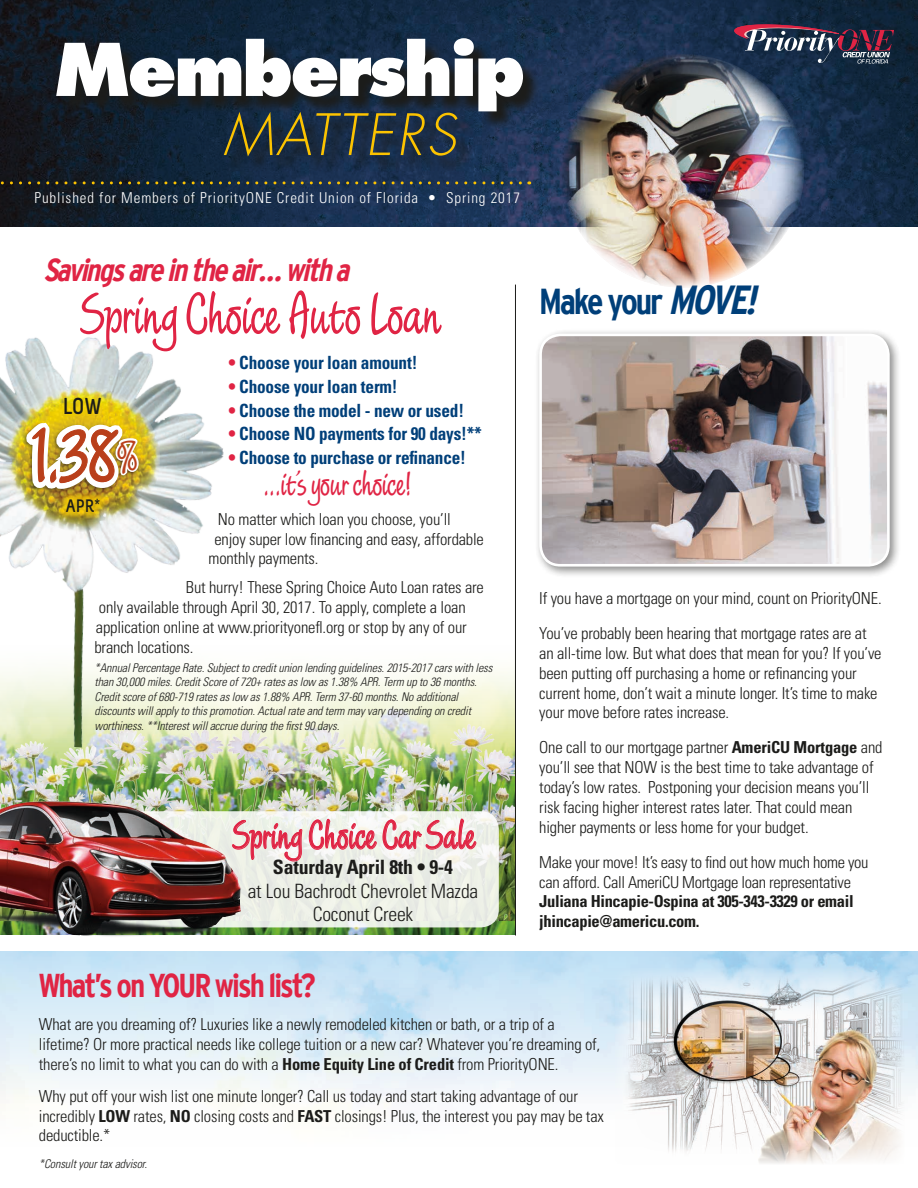
<style>
.page{position:relative;width:918px;height:1188px;background:#fff}
.page>*{position:absolute;margin:0;border:0;box-sizing:border-box;transform-origin:0 0}
.t1{font:87.9px "Limehouse Script Std";color:#b93f1b;scale:.91 1}
.t2{font:800 70.5px "Futura LT";letter-spacing:-.04em;color:#fff}
.t3{font:63.45px "Limehouse Script Std";letter-spacing:-.03em;color:#e02444}
.t4{font:italic 300 55.5px "Futura LT";letter-spacing:.05em;color:#fcc300}
.t5{font:43.8px "Limehouse Script Std";letter-spacing:-.02em;color:#e02444}
.t6{font:37.95px "Limehouse Script Std";letter-spacing:-.03em;color:#e02444}
.t7{font:700 condensed 36px "Interstate Plus";letter-spacing:-.06em;color:#003f79}
.t8{font:700 condensed 33px "Interstate Plus";letter-spacing:-.06em;color:#e02444}
.t9{font:italic 700 condensed 31.65px "Interstate Plus";color:#e02444}
.t10{font:700 23.1px "Melbourne";color:#1c1c1a}
.t11{font:300 condensed 19.65px/23.7px "Univers";letter-spacing:-.01em;color:#1c1c1a;text-align:center}
.t12{font:700 condensed 19.65px "Univers";letter-spacing:-.01em;color:#1c1c1a}
.t13{font:700 condensed 18.15px "Univers";letter-spacing:-.01em;color:#003f79;scale:.95 1}
.t14{font:700 18px "Melbourne";color:#1c1c1a}
.t15{font:300 condensed 16.5px/19.8px "Univers";letter-spacing:-.01em;color:#1c1c1a}
.t16{font:700 condensed 16.5px/19.8px "Univers";letter-spacing:-.02em;color:#1c1c1a}
.t17{font:300 condensed 15px "Univers";letter-spacing:.06em;color:#fff}
.t18{font:italic 300 condensed 12px/14.4px "Univers";letter-spacing:-.01em;color:#1c1c1a}
.s1{color:#e02444}
.s2{font-size:46.95px}
.s3{font-family:"Arial Narrow";font-weight:400}
.s4{font-style:italic;font-size:40.5px}
.s5{font-weight:700}
</style>
<div class="page">
<svg style="left:0;top:952px;width:918px;height:151px"></svg>
<img style="left:241px;top:659px;width:274px;height:276px">
<img style="left:0;top:758px;width:220px;height:43px">
<img style="left:220px;top:707px;width:295px;height:214px">
<hr style="left:515px;top:285px;width:1px;height:650px;background:#1c1c1a">
<img style="left:0;top:495px;width:268px;height:263px">
<img style="left:6px;top:495px;width:154px;height:37px">
<div style="left:57px;top:492px;width:51px;height:28px;background:#ffd000;opacity:.71"></div>
<div style="left:534px;top:329px;width:367px;height:249px;background:#1c1c1a;opacity:.5"></div>
<img style="left:541px;top:335px;width:347px;height:230px">
<div style="left:539px;top:334px;width:351px;height:233px;border:3px solid #fff;border-radius:20px"></div>
<div style="left:54px;top:811px;width:445px;height:116px;background:#ecf0e6;border-radius:18px"></div>
<svg style="left:232px;top:800px;width:71px;height:91px"></svg>
<svg style="left:309px;top:800px;width:168px;height:91px"></svg>
<img style="left:0;top:801px;width:241px;height:135px">
<img style="left:615px;top:968px;width:289px;height:196px">
<img style="left:0;top:0;width:918px;height:227px">
<svg style="left:59px;top:41px;width:482px;height:133px;background:#17222e"></svg>
<svg style="left:734px;top:24px;width:160px;height:40px;background:#50475c"></svg>
<svg style="left:0;top:105px;width:530px;height:390px"></svg>
<img style="left:562px;top:54px;width:242px;height:234px">
<h2 class="t2" style="left:54px;top:25px;width:473px">Membership</h2>
<h3 class="t4" style="left:223px;top:101px;width:234px">MATTERS</h3>
<p class="t17" style="left:34px;top:189px;width:487px">Published for Members of PriorityONE Credit Union of Florida • Spring 2017</p>
<h3 class="t9" style="left:43px;top:252px;width:315px">Savingsareintheair… witha</h3>
<h3 class="t3" style="left:80px;top:280px;width:363px">Spring Choice Auto Loan</h3>
<p class="t13" style="left:229px;top:352px;width:200px"><span class="s1">•</span> Choose your loan amount!</p>
<p class="t13" style="left:229px;top:375px;width:179px"><span class="s1">•</span> Choose your loan term!</p>
<p class="t13" style="left:229px;top:399px;width:249px"><span class="s1">•</span> Choose the model - new or used!</p>
<p class="t13" style="left:229px;top:423px;width:268px"><span class="s1">•</span> Choose NO payments for 90 days!**</p>
<p class="t13" style="left:229px;top:446px;width:251px"><span class="s1">•</span> Choose to purchase or refinance!</p>
<h3 class="t6" style="left:263px;top:463px;width:150px">...it’s your choice!</h3>
<h3 class="t10" style="left:63px;top:394px;width:40px">LOW</h3>
<h1 class="t1" style="left:32px;top:407px;width:118px">1.38<span class="s2">%</span></h1>
<p class="t14" style="left:66px;top:496px;width:36px">APR<span class="s3">*</span></p>
<p class="t15" style="left:218px;top:509px;width:234px">No matter which loan you choose, you’ll</p>
<p class="t15" style="left:214px;top:529px;width:271px">enjoy super low financing and easy, affordable</p>
<p class="t15" style="left:208px;top:549px;width:112px">monthly payments.</p>
<p class="t15" style="left:94px;top:578px;width:391px;text-indent:92px">But hurry! These Spring Choice Auto Loan rates are only available through April 30, 2017. To apply, complete a loan application online at www.priorityonefl.org or stop by any of our branch locations.</p>
<p class="t18" style="left:94px;top:661px;width:400px">*Annual Percentage Rate. Subject to credit union lending guidelines. 2015-2017 cars with less than 30,000 miles. Credit Score of 720+ rates as low as 1.38% APR. Term up to 36 months.<br>Credit score of 680-719 rates as low as 1.88% APR. Term 37-60 months. No additional discounts will apply to this promotion. Actual rate and term may vary depending on credit worthiness. **Interest will accrue during the first 90 days.</p>
<h3 class="t5" style="left:233px;top:811px;width:245px">Spring Choice Car Sale</h3>
<p class="t12" style="left:273px;top:855px;width:182px">Saturday April 8th • 9-4</p>
<p class="t11" style="left:248px;top:879px;width:232px">at Lou Bachrodt Chevrolet Mazda<br>Coconut Creek</p>
<h3 class="t7" style="left:539px;top:281px;width:228px">Make your <span class="s4">MOVE!</span></h3>
<p class="t15" style="left:539px;top:581px;width:344px;line-height:35.1px">If you have a mortgage on your mind, count on PriorityONE.<br>You’ve probably been hearing that mortgage rates are at</p>
<p class="t15" style="left:539px;top:643px;width:344px">an all-time low. But what does that mean for you? If you’ve been putting off purchasing a home or refinancing your current home, don’t wait a minute longer. It’s time to make your move before rates increase.</p>
<p class="t15" style="left:539px;top:738px;width:345px">One call to our mortgage partner <span class="s5">AmeriCU Mortgage</span> and you’ll see that NOW is the best time to take advantage of today’s low rates. Postponing your decision means you’ll risk facing higher interest rates later. That could mean higher payments or less home for your budget.</p>
<p class="t15" style="left:539px;top:852px;width:331px">Make your move! It’s easy to find out how much home you can afford. Call AmeriCU Mortgage loan representative</p>
<p class="t16" style="left:539px;top:892px;width:316px">Juliana Hincapie-Ospina at 305-343-3329 or email jhincapie@americu.com.</p>
<h3 class="t8" style="left:39px;top:967px;width:279px">What’s on YOUR wish list?</h3>
<p class="t15" style="left:39px;top:1014px;width:563px">What are you dreaming of? Luxuries like a newly remodeled kitchen or bath, or a trip of a lifetime? Or more practical needs like college tuition or a new car? Whatever you’re dreaming of, there’s no limit to what you can do with a <span class="s5">Home Equity Line of Credit</span> from PriorityONE.</p>
<p class="t15" style="left:39px;top:1086px;width:567px">Why put off your wish list one minute longer? Call us today and start taking advantage of our incredibly <span class="s5">LOW</span> rates, <span class="s5">NO</span> closing costs and <span class="s5">FAST</span> closings! Plus, the interest you pay may be tax deductible.*</p>
<p class="t18" style="left:39px;top:1157px;width:110px">*Consult your tax advisor.</p>
</div>
